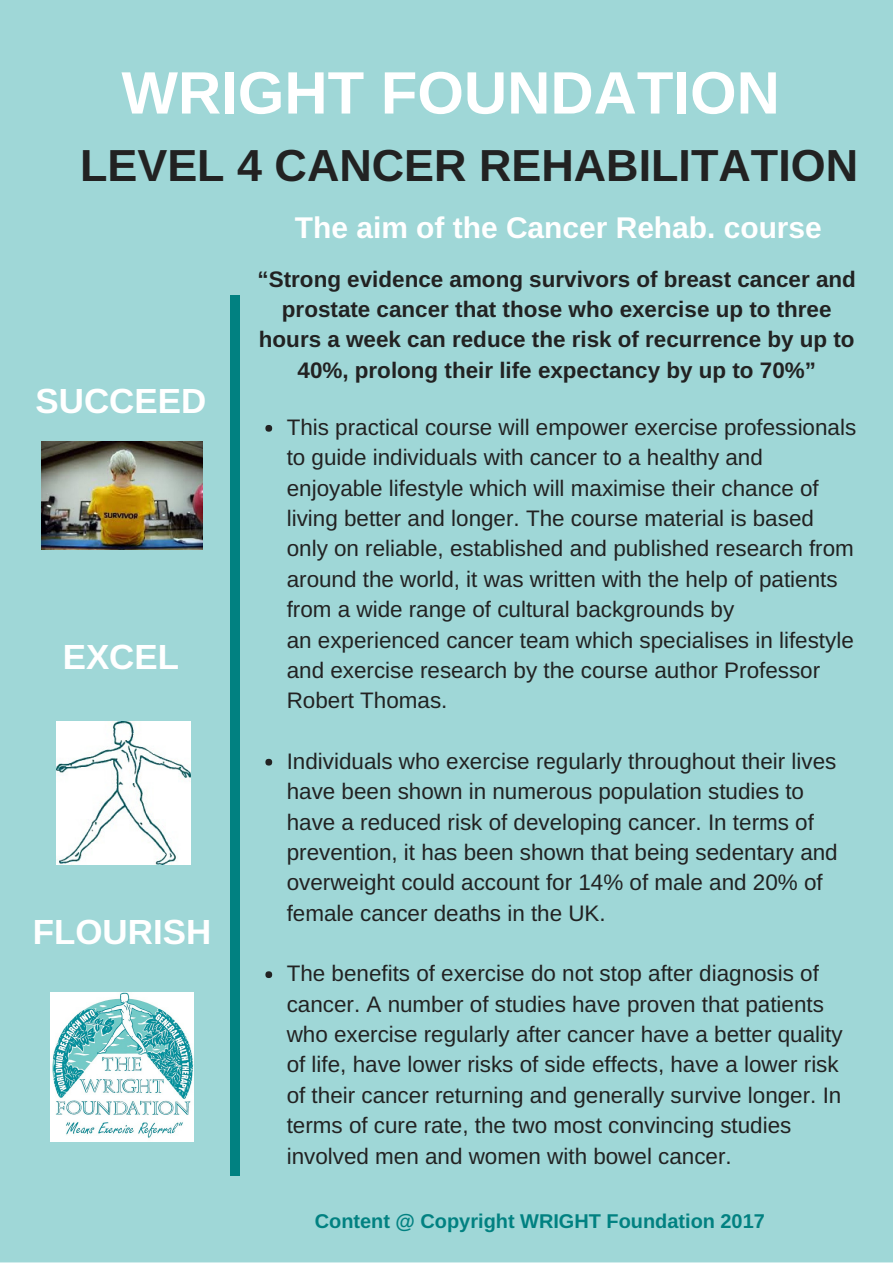
<style>
.page{position:relative;width:893px;height:1263px;background:#fff}
.page>*{position:absolute;margin:0;border:0;box-sizing:border-box;transform-origin:0 0}
.t1{font:700 59.85px "Arimo";color:#fff}
.t2{font:700 44.85px "Arimo";color:#222}
.t3{font:700 34.95px "Arimo";color:#fff}
.t4{font:700 29.85px "Arimo";color:#fff}
.t5{font:22.5px/30.3px "Arimo";color:#222}
.t6{font:700 22.5px/30.3px "Arimo";color:#222;text-align:center}
.t7{font:700 19.95px "Arimo";color:#018181}
</style>
<div class="page">
<div style="left:0;top:0;width:892px;height:1262px;background:#9fd7d7"></div>
<div style="left:230px;top:296px;width:10px;height:880px;background:#018181"></div>
<img style="left:56px;top:722px;width:134px;height:142px">
<img style="left:51px;top:993px;width:142px;height:148px">
<div style="left:265px;top:425px;width:7px;height:7px;background:#222;border-radius:50%"></div>
<div style="left:265px;top:759px;width:7px;height:6px;background:#222;border-radius:50%"></div>
<div style="left:265px;top:971px;width:7px;height:7px;background:#222;border-radius:50%"></div>
<img style="left:42px;top:442px;width:160px;height:108px">
<h1 class="t1" style="left:121px;top:59px;width:660px">WRIGHT FOUNDATION</h1>
<h2 class="t2" style="left:80px;top:140px;width:779px">LEVEL 4 CANCER REHABILITATION</h2>
<h3 class="t4" style="left:295px;top:211px;width:528px">The aim of the Cancer Rehab. course</h3>
<h3 class="t3" style="left:36px;top:381px;width:172px">SUCCEED</h3>
<h3 class="t3" style="left:63px;top:637px;width:118px">EXCEL</h3>
<h3 class="t3" style="left:33px;top:913px;width:180px">FLOURISH</h3>
<p class="t6" style="left:257px;top:264px;width:599px">“Strong evidence among survivors of breast cancer and prostate cancer that those who exercise up to three hours a week can reduce the risk of recurrence by up to 40%, prolong their life expectancy by up to 70%”</p>
<p class="t5" style="left:287px;top:412px;width:571px">This practical course will empower exercise professionals to guide individuals with cancer to a healthy and enjoyable lifestyle which will maximise their chance of living better and longer. The course material is based only on reliable, established and published research from around the world, it was written with the help of patients from a wide range of cultural backgrounds by<br>an experienced cancer team which specialises in lifestyle and exercise research by the course author Professor Robert Thomas.</p>
<p class="t5" style="left:287px;top:746px;width:552px">Individuals who exercise regularly throughout their lives have been shown in numerous population studies to have a reduced risk of developing cancer. In terms of prevention, it has been shown that being sedentary and overweight could account for 14% of male and 20% of female cancer deaths in the UK.</p>
<p class="t5" style="left:287px;top:958px;width:557px">The benefits of exercise do not stop after diagnosis of cancer. A number of studies have proven that patients who exercise regularly after cancer have a better quality of life, have lower risks of side effects, have a lower risk of their cancer returning and generally survive longer. In terms of cure rate, the two most convincing studies involved men and women with bowel cancer.</p>
<p class="t7" style="left:315px;top:1209px;width:451px">Content @ Copyright WRIGHT Foundation 2017</p>
</div>
